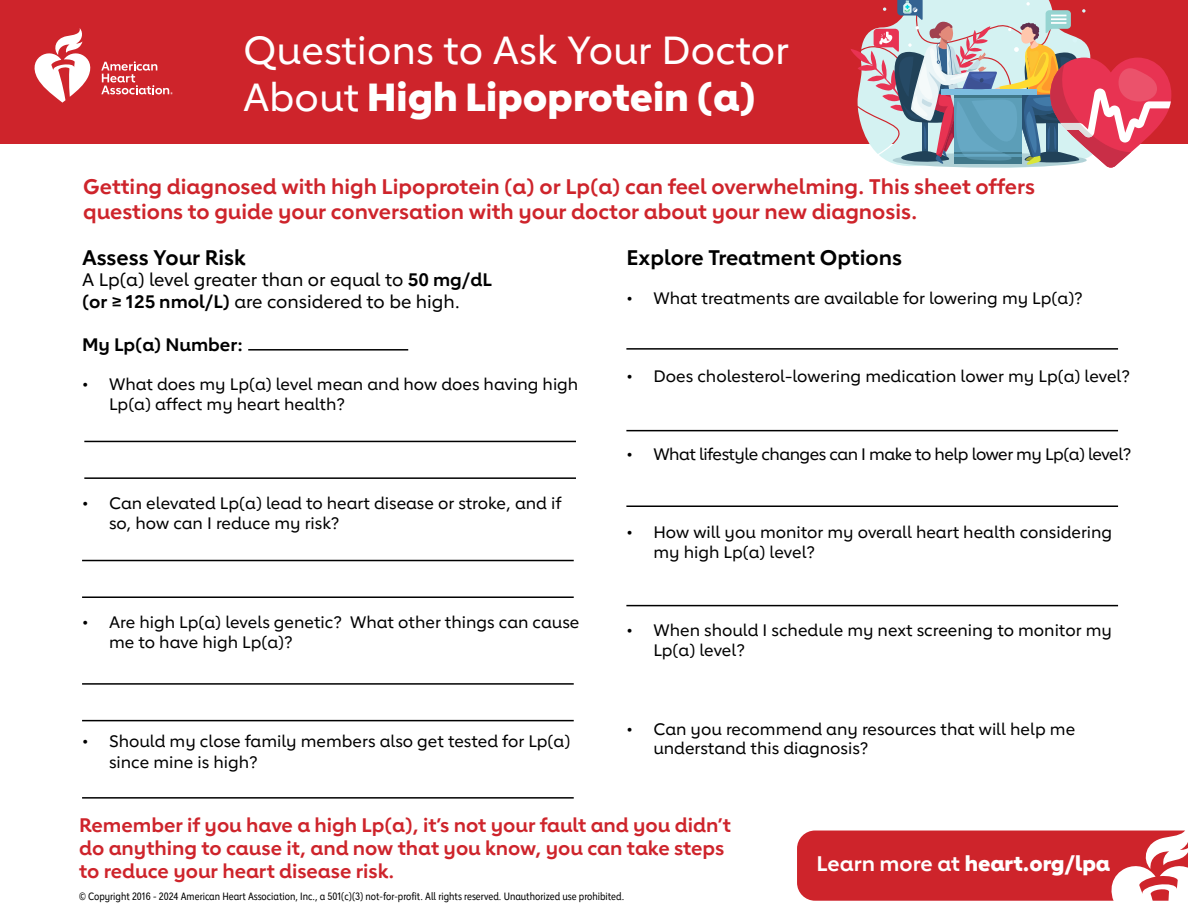
<style>
.page{position:relative;width:1188px;height:918px;background:#fff}
.page>*{position:absolute;margin:0;border:0;box-sizing:border-box;transform-origin:0 0}
.t1{font:500 39px/46.8px "Lub Dub";color:#fff}
.t2{font:700 21px/25.2px "Lub Dub";color:#ce242b}
.t3{font:700 21px "Lub Dub";color:#000}
.t4{font:800 21px "Lub Dub";color:#fff}
.t5{font:700 19.5px/23.4px "Lub Dub";color:#ce242b}
.t6{font:500 18px/21.6px "Lub Dub";color:#000}
.t7{font:700 18px "Lub Dub";color:#000}
.t8{font:500 16.5px/19.8px "Lub Dub";color:#000}
.t9{font:500 16.5px "Lub Dub";letter-spacing:-.03em;color:#000}
.t10{font:10.5px "Lub Dub Condensed";color:#000}
.s1{font-weight:800}
.s2{font-weight:700}
</style>
<div class="page">
<div style="left:0;top:0;width:1188px;height:144px;background:#ce242b"></div>
<svg style="left:35px;top:28px;width:56px;height:75px"></svg>
<svg style="left:851px;top:0;width:320px;height:168px"></svg>
<hr style="left:626px;top:605px;width:492px;height:1px;background:#000">
<hr style="left:626px;top:506px;width:492px;height:1px;background:#000">
<hr style="left:626px;top:430px;width:492px;height:1px;background:#000">
<hr style="left:626px;top:348px;width:492px;height:2px;background:#000">
<hr style="left:82px;top:797px;width:492px;height:2px;background:#000">
<hr style="left:82px;top:720px;width:492px;height:1px;background:#000">
<hr style="left:82px;top:683px;width:492px;height:2px;background:#000">
<hr style="left:82px;top:596px;width:492px;height:2px;background:#000">
<hr style="left:82px;top:560px;width:492px;height:1px;background:#000">
<hr style="left:84px;top:477px;width:492px;height:2px;background:#000">
<hr style="left:84px;top:441px;width:492px;height:1px;background:#000">
<hr style="left:248px;top:349px;width:160px;height:2px;background:#000">
<svg style="left:101px;top:61px;width:72px;height:33px"></svg>
<svg style="left:797px;top:830px;width:391px;height:71px;background:#d33c42"></svg>
<p class="t1" style="left:243px;top:26px;width:548px">Questions to Ask Your Doctor<br>About <span class="s1">High Lipoprotein (a)</span></p>
<p class="t2" style="left:83px;top:174px;width:953px">Getting diagnosed with high Lipoprotein (a) or Lp(a) can feel overwhelming. This sheet offers questions to guide your conversation with your doctor about your new diagnosis.</p>
<p class="t3" style="left:82px;top:245px;width:165px">Assess Your Risk</p>
<p class="t6" style="left:82px;top:269px;width:411px">A Lp(a) level greater than or equal to <span class="s2">50 mg/dL (or ≥ 125 nmol/L)</span> are considered to be high.</p>
<p class="t7" style="left:82px;top:334px;width:162px">My Lp(a) Number:</p>
<p class="t8" style="left:109px;top:374px;width:471px;text-indent:-27px">• What does my Lp(a) level mean and how does having high<br>Lp(a) affect my heart health?</p>
<h3 class="t3" style="left:626px;top:245px;width:277px">Explore Treatment Options</h3>
<p class="t8" style="left:626px;top:288px;width:458px">• What treatments are available for lowering my Lp(a)?</p>
<p class="t8" style="left:626px;top:366px;width:505px">• Does cholesterol-lowering medication lower my Lp(a) level?</p>
<p class="t8" style="left:109px;top:493px;width:454px;text-indent:-27px">• Can elevated Lp(a) lead to heart disease or stroke, and if so, how can I reduce my risk?</p>
<p class="t8" style="left:109px;top:612px;width:472px;text-indent:-27px">• Are high Lp(a) levels genetic? What other things can cause me to have high Lp(a)?</p>
<p class="t8" style="left:109px;top:730px;width:463px;line-height:21.6px;text-indent:-27px">• Should my close family members also get tested for Lp(a) since mine is high?</p>
<p class="t9" style="left:626px;top:444px;width:506px">• What lifestyle changes can I make to help lower my Lp(a) level?</p>
<p class="t8" style="left:653px;top:522px;width:460px;text-indent:-27px">• How will you monitor my overall heart health considering my high Lp(a) level?</p>
<p class="t8" style="left:653px;top:620px;width:460px;text-indent:-27px">• When should I schedule my next screening to monitor my<br>Lp(a) level?</p>
<p class="t8" style="left:653px;top:719px;width:423px;text-indent:-27px">• Can you recommend any resources that will help me understand this diagnosis?</p>
<p class="t5" style="left:79px;top:813px;width:653px">Remember if you have a high Lp(a), it’s not your fault and you didn’t do anything to cause it, and now that you know, you can take steps to reduce your heart disease risk.</p>
<p class="t10" style="left:79px;top:890px;width:547px">© Copyright 2016 - 2024 American Heart Association, Inc., a 501(c)(3) not-for-profit. All rights reserved. Unauthorized use prohibited.</p>
<p class="t4" style="left:816px;top:851px;width:295px"><span class="s2">Learn more at</span> heart.org/lpa</p>
</div>
